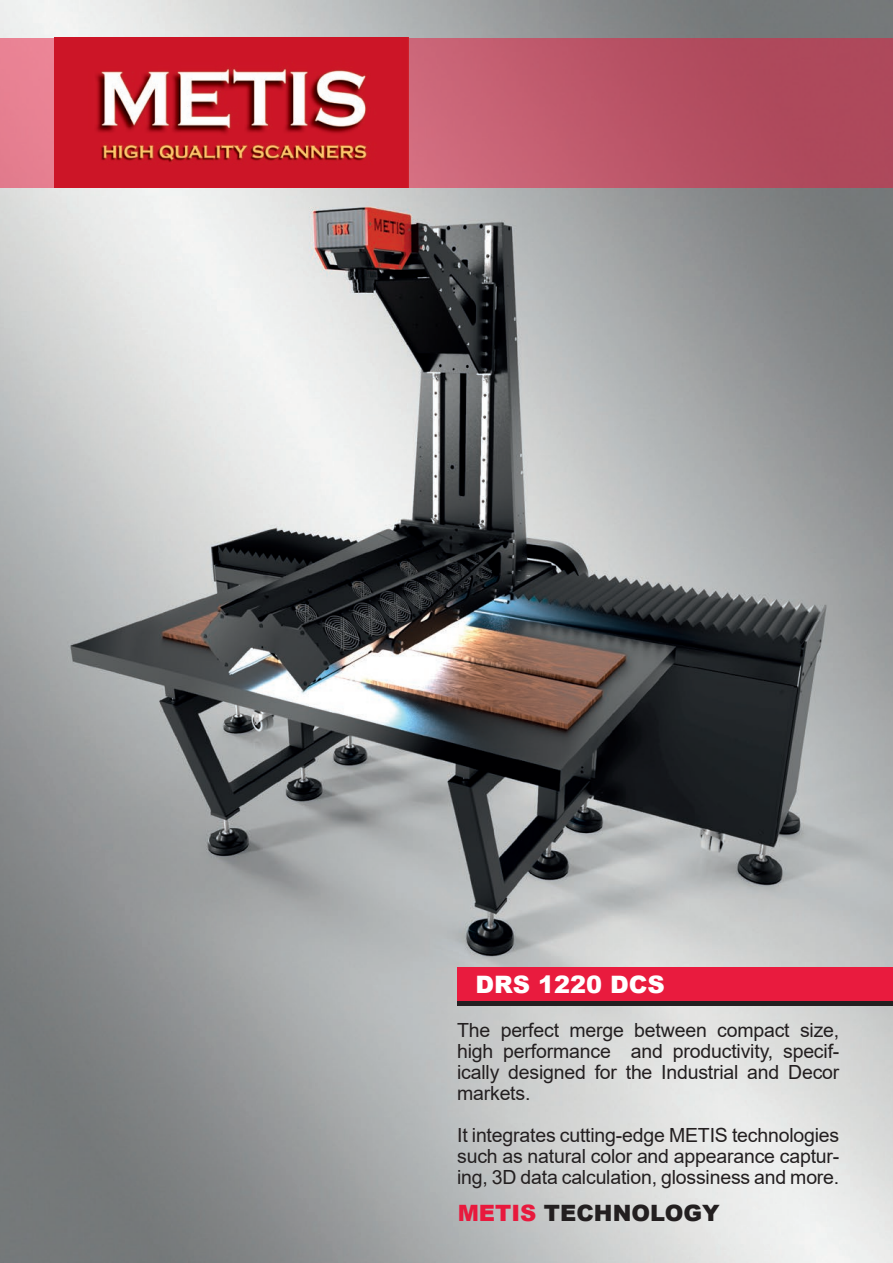
<style>
.page{position:relative;width:893px;height:1263px;background:#fff}
.page>*{position:absolute;margin:0;border:0;box-sizing:border-box;transform-origin:0 0}
.t1{font:900 24px "Arial";color:#fff}
.t2{font:900 22.5px "Arial";color:#231f20}
.t3{font:19.5px/21px "Arial";letter-spacing:-.01em;color:#231f20;text-align:justify}
.s1{color:#e8193d}
</style>
<div class="page">
<img style="left:0;top:0;width:893px;height:1263px">
<div style="left:409px;top:38px;width:484px;height:149px;background:linear-gradient(to right,#cd687a,#a74254)"></div>
<img style="left:54px;top:38px;width:355px;height:149px">
<div style="left:0;top:38px;width:54px;height:149px;background:#e88193"></div>
<svg style="left:546px;top:1210px;width:293px;height:16px;background:#e0e1e1"></svg>
<svg style="left:458px;top:1210px;width:73px;height:16px"></svg>
<div style="left:458px;top:973px;width:435px;height:33px;background:#231f20"></div>
<div style="left:457px;top:967px;width:436px;height:34px;background:#e91b3e"></div>
<p class="t1" style="left:475px;top:967px;width:191px">DRS 1220 DCS</p>
<p class="t3" style="left:457px;top:1019px;width:384px">The perfect merge between compact size, high performance and productivity, specif&shy;ically designed for the Industrial and Decor markets.</p>
<p class="t3" style="left:457px;top:1124px;width:384px">It integrates cutting-edge METIS technologies such as natural color and appearance captur&shy;ing, 3D data calculation, glossiness and more.</p>
<p class="t2" style="left:458px;top:1196px;width:264px"><span class="s1">METIS</span> TECHNOLOGY</p>
</div>
